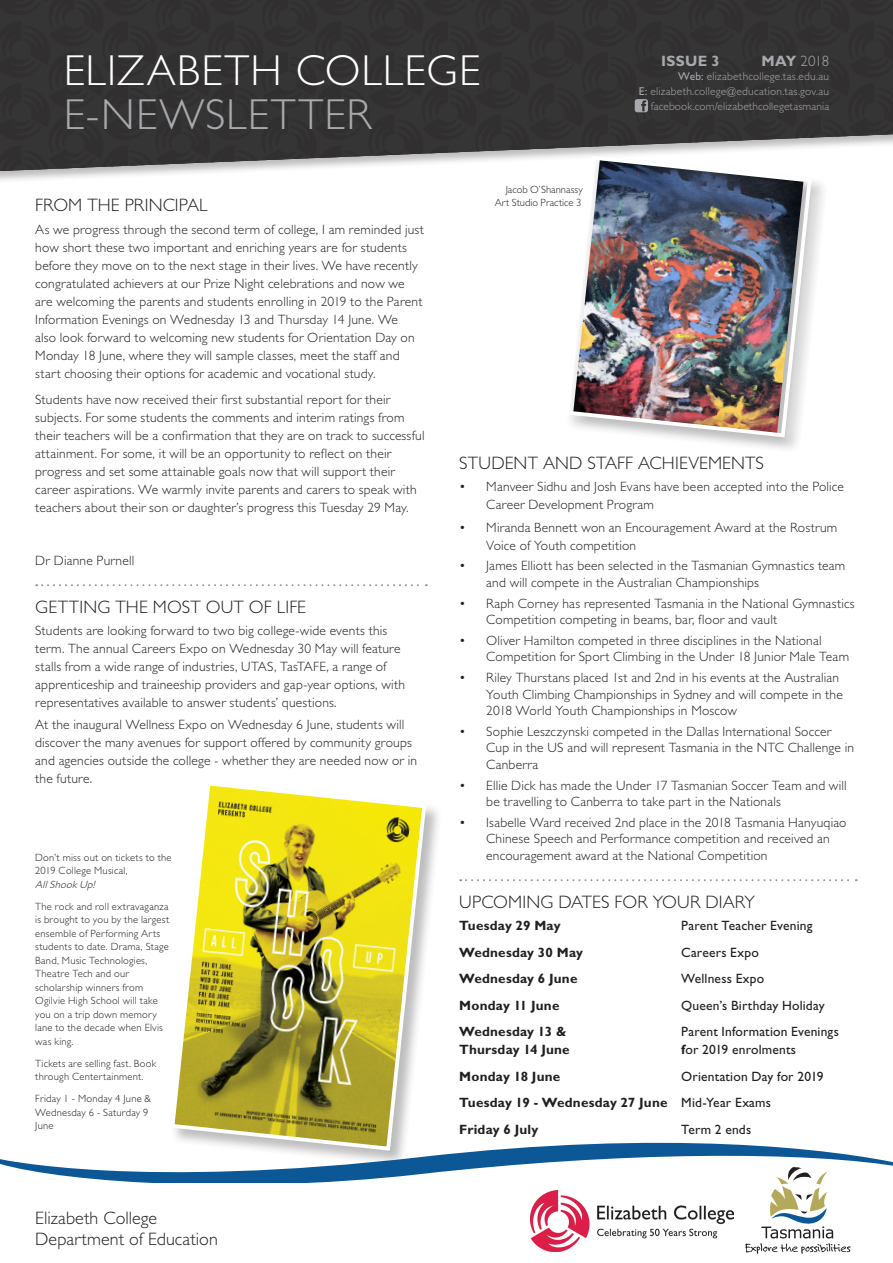
<style>
.page{position:relative;width:893px;height:1263px;background:#fff}
.page>*{position:absolute;margin:0;border:0;box-sizing:border-box;transform-origin:0 0}
.t1{font:300 43.5px/43.5px "Gill Sans Std";letter-spacing:.025em;color:#fff}
.EC_Heading_2_no_line{font:300 18px/21px "Gill Sans Std";letter-spacing:.005em;color:#231f20}
.EC_Heading_2{font:300 18px "Gill Sans Std";letter-spacing:.01em;color:#231f20}
.t2{font:300 15px "Gill Sans Std";color:#a8a9ad}
.t3{font:700 15px "Gill Sans Std";letter-spacing:.025em;color:#a8a9ad}
.EC_Body{font:300 13.5px/18px "Gill Sans Std";letter-spacing:.015em;color:#231f20}
.EC_Body_Bullets{font:300 13.5px/18px "Gill Sans Std";letter-spacing:.015em;color:#231f20}
.EC_Body-2{font:700 13.5px "Gill Sans Std";letter-spacing:.015em;color:#231f20}
.EC_Body-3{font:13.5px "Gill Sans Std";letter-spacing:.015em;color:#231f20}
.EC_Body-4{font:300 11.4px/15px "Gill Sans Std";letter-spacing:.015em;color:#a8a9ad;text-align:right}
.EC_Body-5{font:300 10.5px/13.5px "Gill Sans Std";letter-spacing:.025em;color:#231f20}
.EC_Body-6{font:300 10.5px "Gill Sans Std";letter-spacing:.005em;color:#231f20}
.s1{color:#a8a9ad}
.s2{font-weight:700}
.s3{font-weight:400}
.s4{font-style:italic}
</style>
<div class="page">
<div style="left:0;top:0;width:893px;height:185px;background:#231f20;opacity:.3"></div>
<svg style="left:36px;top:584px;width:391px;height:2px"></svg>
<svg style="left:0;top:0;width:893px;height:171px;background:#414041"></svg>
<svg style="left:460px;top:879px;width:397px;height:2px"></svg>
<div style="left:564px;top:155px;width:264px;height:298px;background:#231f20;opacity:.3"></div>
<img style="left:563px;top:154px;width:251px;height:285px">
<div style="left:170px;top:780px;width:273px;height:387px;background:#231f20;opacity:.3"></div>
<svg style="left:170px;top:780px;width:258px;height:363px"></svg>
<svg style="left:0;top:1143px;width:893px;height:111px"></svg>
<img style="left:530px;top:1190px;width:203px;height:62px">
<p class="t1" style="left:64px;top:49px;width:418px">ELIZABETH COLLEGE<br><span class="s1">E-NEWSLETTER</span></p>
<p class="t3" style="left:661px;top:52px;width:60px">ISSUE 3</p>
<p class="t2" style="left:762px;top:52px;width:69px"><span class="s2">MAY</span> 2018</p>
<p class="EC_Body-4" style="left:639px;top:69px;width:192px"><span class="s3">Web:</span> elizabethcollege.tas.edu.au<br><span class="s3">E:</span> elizabeth.college@education.tas.gov.au facebook.com/elizabethcollegetasmania</p>
<p class="EC_Heading_2_no_line" style="left:35px;top:195px;width:174px">FROM THE PRINCIPAL</p>
<p class="EC_Body" style="left:35px;top:220px;width:390px">As we progress through the second term of college, I am reminded just how short these two important and enriching years are for students before they move on to the next stage in their lives. We have recently congratulated achievers at our Prize Night celebrations and now we are welcoming the parents and students enrolling in 2019 to the Parent Information Evenings on Wednesday 13 and Thursday 14 June. We<br>also look forward to welcoming new students for Orientation Day on Monday 18 June, where they will sample classes, meet the staff and start choosing their options for academic and vocational study.</p>
<p class="EC_Body" style="left:35px;top:391px;width:391px">Students have now received their first substantial report for their subjects. For some students the comments and interim ratings from their teachers will be a confirmation that they are on track to successful attainment. For some, it will be an opportunity to reflect on their progress and set some attainable goals now that will support their career aspirations. We warmly invite parents and carers to speak with teachers about their son or daughter’s progress this Tuesday 29 May.</p>
<p class="EC_Body" style="left:35px;top:552px;width:100px">Dr Dianne Purnell</p>
<p class="EC_Heading_2" style="left:35px;top:597px;width:272px">GETTING THE MOST OUT OF LIFE</p>
<p class="EC_Body_Bullets" style="left:35px;top:622px;width:371px">Students are looking forward to two big college-wide events this term. The annual Careers Expo on Wednesday 30 May will feature stalls from a wide range of industries, UTAS, TasTAFE, a range of apprenticeship and traineeship providers and gap-year options, with representatives available to answer students’ questions.</p>
<p class="EC_Body_Bullets" style="left:35px;top:716px;width:383px">At the inaugural Wellness Expo on Wednesday 6 June, students will discover the many avenues for support offered by community groups and agencies outside the college - whether they are needed now or in the future.</p>
<p class="EC_Body-5" style="left:35px;top:850px;width:138px">Don’t miss out on tickets to the<br>2019 College Musical,<br><span class="s4">AllShookUp!</span></p>
<p class="EC_Body-5" style="left:35px;top:899px;width:135px">The rock and roll extravaganza is brought to you by the largest ensemble of Performing Arts students to date. Drama, Stage<br>Band, Music Technologies,<br>Theatre Tech and our scholarship winners from<br>Ogilvie High School will take you on a trip down memory lane to the decade when Elvis was king.</p>
<p class="EC_Body-5" style="left:35px;top:1056px;width:122px">Tickets are selling fast. Book through Centertainment.</p>
<p class="EC_Body-5" style="left:35px;top:1092px;width:117px">Friday 1 - Monday 4 June &amp;<br>Wednesday 6 - Saturday 9<br>June</p>
<p class="EC_Heading_2_no_line" style="left:35px;top:1207px;width:184px">Elizabeth College<br>Department of Education</p>
<p class="EC_Body-6" style="left:506px;top:183px;width:79px">Jacob O’Shannassy</p>
<p class="EC_Body-6" style="left:495px;top:197px;width:88px">Art Studio Practice 3</p>
<p class="EC_Heading_2_no_line" style="left:459px;top:453px;width:306px">STUDENT AND STAFF ACHIEVEMENTS</p>
<p class="EC_Body" style="left:486px;top:478px;width:359px;text-indent:-27px">• Manveer Sidhu and Josh Evans have been accepted into the Police<br>Career Development Program</p>
<p class="EC_Body" style="left:486px;top:518px;width:353px;text-indent:-27px">• Miranda Bennett won an Encouragement Award at the Rostrum<br>Voice of Youth competition</p>
<p class="EC_Body" style="left:486px;top:558px;width:361px;line-height:16.5px;text-indent:-27px">• James Elliott has been selected in the Tasmanian Gymnastics team and will compete in the Australian Championships</p>
<p class="EC_Body" style="left:486px;top:595px;width:370px;line-height:16.5px;text-indent:-27px">• Raph Corney has represented Tasmania in the National Gymnastics<br>Competition competing in beams, bar, floor and vault</p>
<p class="EC_Body" style="left:486px;top:632px;width:364px;line-height:16.5px;text-indent:-27px">• Oliver Hamilton competed in three disciplines in the National<br>Competition for Sport Climbing in the Under 18 Junior Male Team</p>
<p class="EC_Body" style="left:486px;top:669px;width:358px;line-height:16.5px;text-indent:-27px">• Riley Thurstans placed 1st and 2nd in his events at the Australian<br>Youth Climbing Championships in Sydney and will compete in the<br>2018 World Youth Championships in Moscow</p>
<p class="EC_Body" style="left:486px;top:723px;width:369px;line-height:16.5px;text-indent:-27px">• Sophie Leszczynski competed in the Dallas International Soccer<br>Cup in the US and will represent Tasmania in the NTC Challenge in<br>Canberra</p>
<p class="EC_Body" style="left:486px;top:777px;width:362px;line-height:16.5px;text-indent:-27px">• Ellie Dick has made the Under 17 Tasmanian Soccer Team and will be travelling to Canberra to take part in the Nationals</p>
<p class="EC_Body" style="left:486px;top:814px;width:362px;line-height:16.5px;text-indent:-27px">• Isabelle Ward received 2nd place in the 2018 Tasmania Hanyuqiao<br>Chinese Speech and Performance competition and received an encouragement award at the National Competition</p>
<p class="EC_Heading_2" style="left:459px;top:892px;width:297px">UPCOMING DATES FOR YOUR DIARY</p>
<p class="EC_Body-2" style="left:459px;top:918px;width:103px">Tuesday 29 May</p>
<p class="EC_Body-3" style="left:681px;top:918px;width:133px">Parent Teacher Evening</p>
<p class="EC_Body-2" style="left:459px;top:944px;width:125px">Wednesday 30 May</p>
<p class="EC_Body-3" style="left:681px;top:944px;width:79px">Careers Expo</p>
<p class="EC_Body-2" style="left:459px;top:971px;width:120px">Wednesday 6 June</p>
<p class="EC_Body-3" style="left:681px;top:971px;width:85px">Wellness Expo</p>
<p class="EC_Body-2" style="left:459px;top:997px;width:102px">Monday 11 June</p>
<p class="EC_Body-3" style="left:681px;top:997px;width:145px">Queen’s Birthday Holiday</p>
<p class="EC_Body-2" style="left:459px;top:1024px;width:108px">Wednesday 13 &amp;</p>
<p class="EC_Body-3" style="left:681px;top:1024px;width:159px">Parent Information Evenings</p>
<p class="EC_Body-2" style="left:459px;top:1042px;width:112px">Thursday 14 June</p>
<p class="EC_Body-3" style="left:681px;top:1042px;width:116px"><span class="s2">f</span>or 2019 enrolments</p>
<p class="EC_Body-2" style="left:459px;top:1068px;width:102px">Monday 18 June</p>
<p class="EC_Body-3" style="left:681px;top:1068px;width:144px">Orientation Day for 2019</p>
<p class="EC_Body-2" style="left:459px;top:1095px;width:313px">Tuesday 19 - Wednesday 27 June <span class="s3">Mid-Year Exams</span></p>
<p class="EC_Body-2" style="left:459px;top:1121px;width:81px">Friday 6 July</p>
<p class="EC_Body-3" style="left:681px;top:1121px;width:71px">Term 2 ends</p>
</div>
